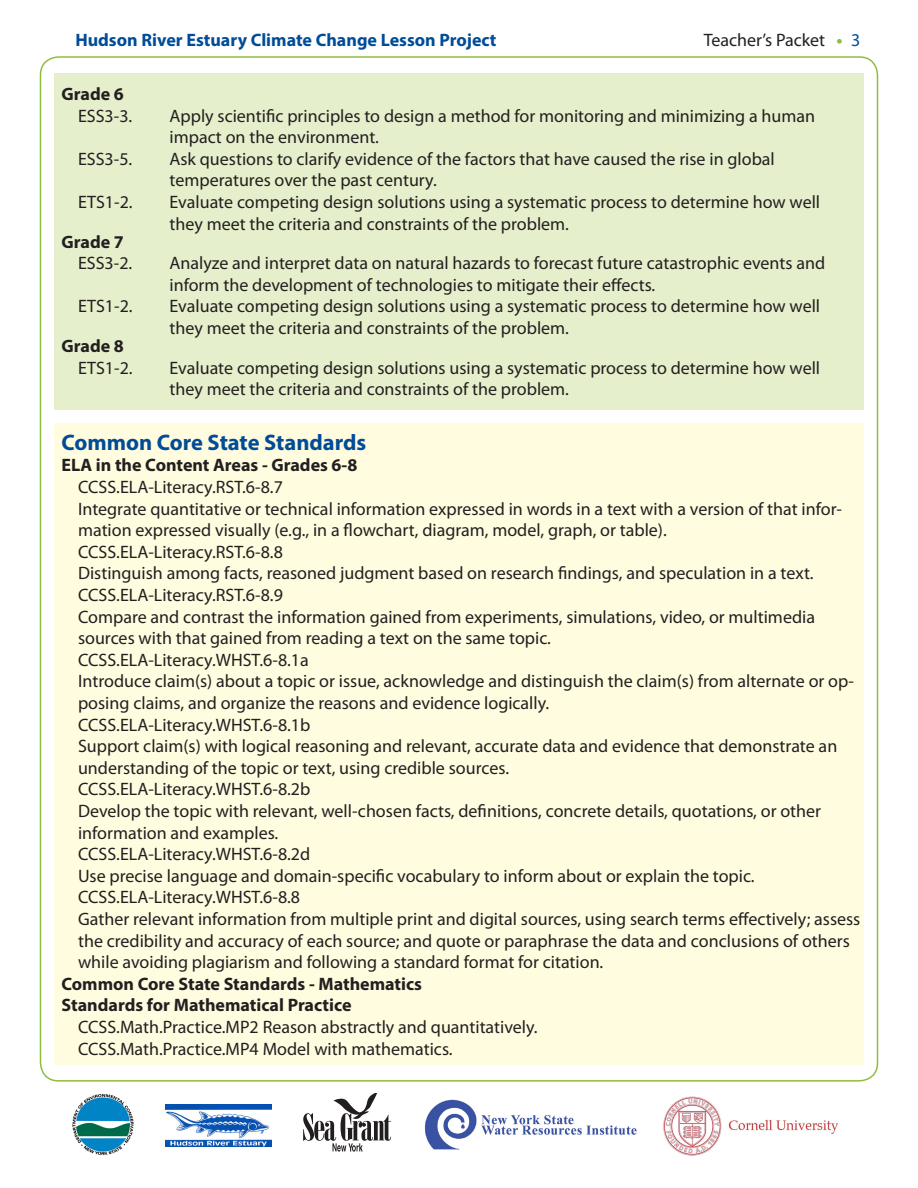
<style>
.page{position:relative;width:918px;height:1188px;background:#fff}
.page>*{position:absolute;margin:0;border:0;box-sizing:border-box;transform-origin:0 0}
.subheads_blue{font:700 22.5px "Myriad Pro";color:#014c98}
.Indented_Standards{font:18px/21.6px "Myriad Pro";color:#231f20}
.Standard_Bold{font:700 18px "Myriad Pro";color:#231f20}
.t1{font:700 18px "Myriad Pro";color:#014c98}
.t2{font:18px "Myriad Pro";color:#014c98}
.s1{font-weight:700;color:#8dbe3e}
</style>
<div class="page">
<img style="left:165px;top:1104px;width:106px;height:42px">
<img style="left:71px;top:1092px;width:64px;height:64px;border-radius:32px">
<svg style="left:304px;top:1093px;width:87px;height:59px"></svg>
<img style="left:425px;top:1099px;width:212px;height:51px">
<img style="left:663px;top:1096px;width:176px;height:60px">
<div style="left:54px;top:424px;width:810px;height:641px;background:#fffce0"></div>
<div style="left:54px;top:73px;width:810px;height:337px;background:#e5efcb"></div>
<p class="t1" style="left:75px;top:28px;width:423px">Hudson River Estuary Climate Change Lesson Project</p>
<p class="Indented_Standards" style="left:704px;top:29px;width:140px">Teacher’s Packet <span class="s1">•</span></p>
<p class="Standard_Bold" style="left:62px;top:82px;width:64px">Grade 6</p>
<p class="Indented_Standards" style="left:78px;top:104px;width:56px">ESS3-3.</p>
<p class="Indented_Standards" style="left:170px;top:104px;width:647px">Apply scientific principles to design a method for monitoring and minimizing a human impact on the environment.</p>
<p class="Indented_Standards" style="left:78px;top:148px;width:56px">ESS3-5.</p>
<p class="Indented_Standards" style="left:170px;top:148px;width:607px">Ask questions to clarify evidence of the factors that have caused the rise in global temperatures over the past century.</p>
<p class="Indented_Standards" style="left:78px;top:191px;width:56px">ETS1-2.</p>
<p class="Indented_Standards" style="left:170px;top:191px;width:652px">Evaluate competing design solutions using a systematic process to determine how well they meet the criteria and constraints of the problem.</p>
<p class="Standard_Bold" style="left:62px;top:230px;width:64px">Grade 7</p>
<p class="Indented_Standards" style="left:78px;top:252px;width:56px">ESS3-2.</p>
<p class="Indented_Standards" style="left:170px;top:252px;width:657px">Analyze and interpret data on natural hazards to forecast future catastrophic events and inform the development of technologies to mitigate their effects.</p>
<p class="Indented_Standards" style="left:78px;top:295px;width:56px">ETS1-2.</p>
<p class="Indented_Standards" style="left:170px;top:295px;width:652px">Evaluate competing design solutions using a systematic process to determine how well they meet the criteria and constraints of the problem.</p>
<p class="Standard_Bold" style="left:62px;top:334px;width:64px">Grade 8</p>
<p class="Indented_Standards" style="left:78px;top:356px;width:56px">ETS1-2.</p>
<p class="Indented_Standards" style="left:170px;top:356px;width:652px">Evaluate competing design solutions using a systematic process to determine how well they meet the criteria and constraints of the problem.</p>
<p class="subheads_blue" style="left:62px;top:427px;width:306px">Common Core State Standards</p>
<p class="Standard_Bold" style="left:62px;top:453px;width:297px">ELA in the Content Areas - Grades 6-8</p>
<p class="Indented_Standards" style="left:78px;top:476px;width:765px">CCSS.ELA-Literacy.RST.6-8.7<br>Integrate quantitative or technical information expressed in words in a text with a version of that infor&shy;mation expressed visually (e.g., in a flowchart, diagram, model, graph, or table).</p>
<p class="Indented_Standards" style="left:78px;top:541px;width:737px">CCSS.ELA-Literacy.RST.6-8.8<br>Distinguish among facts, reasoned judgment based on research findings, and speculation in a text.</p>
<p class="Indented_Standards" style="left:78px;top:584px;width:739px">CCSS.ELA-Literacy.RST.6-8.9<br>Compare and contrast the information gained from experiments, simulations, video, or multimedia sources with that gained from reading a text on the same topic.</p>
<p class="Indented_Standards" style="left:78px;top:649px;width:778px">CCSS.ELA-Literacy.WHST.6-8.1a<br>Introduce claim(s) about a topic or issue, acknowledge and distinguish the claim(s) from alternate or op&shy;posing claims, and organize the reasons and evidence logically.</p>
<p class="Indented_Standards" style="left:78px;top:713px;width:761px">CCSS.ELA-Literacy.WHST.6-8.1b<br>Support claim(s) with logical reasoning and relevant, accurate data and evidence that demonstrate an understanding of the topic or text, using credible sources.</p>
<p class="Indented_Standards" style="left:78px;top:778px;width:745px">CCSS.ELA-Literacy.WHST.6-8.2b<br>Develop the topic with relevant, well-chosen facts, definitions, concrete details, quotations, or other information and examples.</p>
<p class="Indented_Standards" style="left:78px;top:843px;width:678px">CCSS.ELA-Literacy.WHST.6-8.2d<br>Use precise language and domain-specific vocabulary to inform about or explain the topic.</p>
<p class="Indented_Standards" style="left:78px;top:886px;width:784px">CCSS.ELA-Literacy.WHST.6-8.8<br>Gather relevant information from multiple print and digital sources, using search terms effectively; assess the credibility and accuracy of each source; and quote or paraphrase the data and conclusions of others while avoiding plagiarism and following a standard format for citation.</p>
<p class="Standard_Bold" style="left:62px;top:972px;width:362px">Common Core State Standards - Mathematics</p>
<p class="Standard_Bold" style="left:62px;top:993px;width:291px">Standards for Mathematical Practice</p>
<p class="Indented_Standards" style="left:78px;top:1016px;width:461px">CCSS.Math.Practice.MP2 Reason abstractly and quantitatively.</p>
<p class="Indented_Standards" style="left:78px;top:1037px;width:376px">CCSS.Math.Practice.MP4 Model with mathematics.</p>
<p class="t2" style="left:851px;top:29px;width:11px">3</p>
</div>
